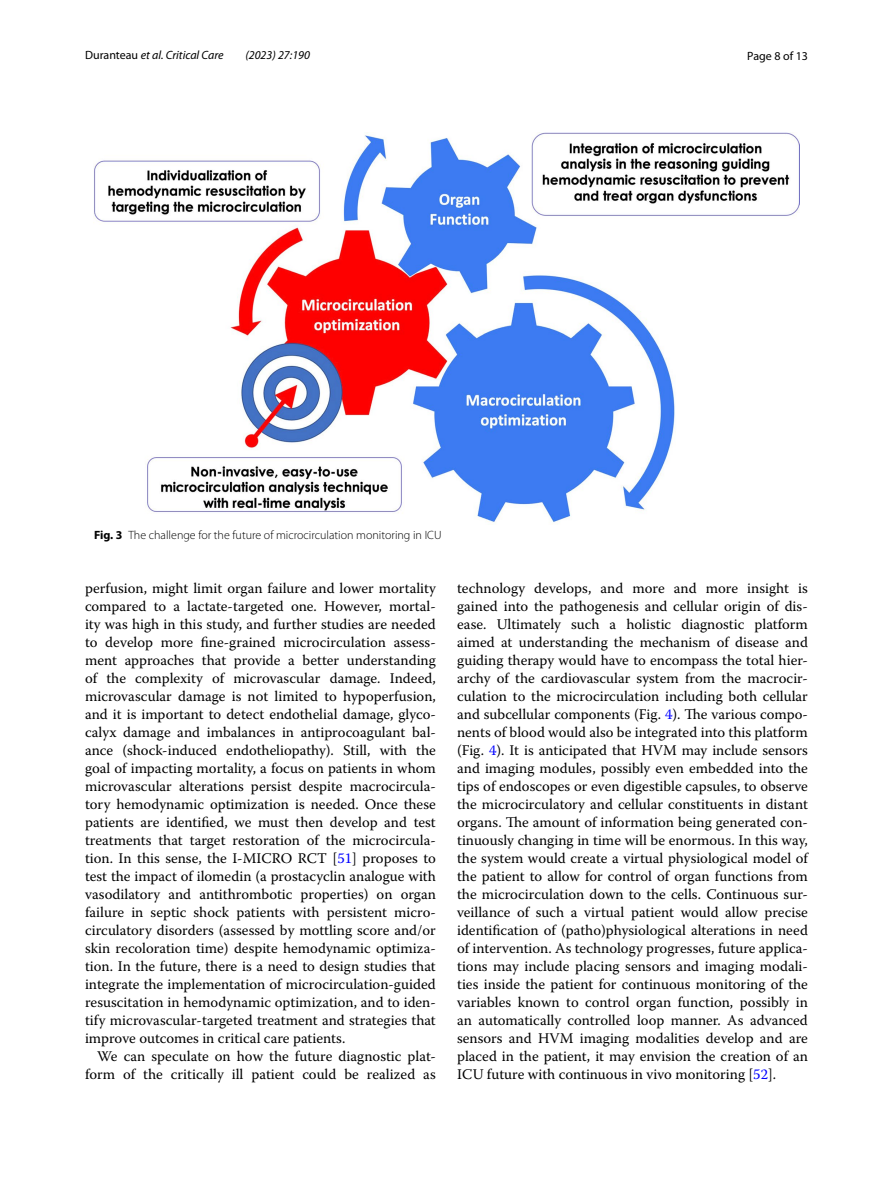
<style>
.page{position:relative;width:893px;height:1187px;background:#fff}
.page>*{position:absolute;margin:0;border:0;box-sizing:border-box;transform-origin:0 0}
.t1{font:14.7px/18px "Warnock Pro";color:#000;text-align:justify}
.t2{font:300 12px "Myriad Pro";color:#000}
.t3{font:italic 12px "Myriad Pro";color:#000}
.t4{font:12px "Myriad Pro";color:#000}
.s1{font-style:normal}
.s2{font-weight:700}
.s3{color:#00f}
</style>
<div class="page">
<img style="left:94px;top:133px;width:705px;height:391px">
<p class="t3" style="left:85px;top:48px;width:140px"><span class="s1">Duranteau</span> et al. Critical Care</p>
<p class="t3" style="left:245px;top:48px;width:66px">(2023) 27:190</p>
<p class="t4" style="left:747px;top:48px;width:62px">Page 8 of 13</p>
<p class="t2" style="left:94px;top:529px;width:349px"><span class="s2">Fig. 3</span> The challenge for the future of microcirculation monitoring in ICU</p>
<p class="t1" style="left:85px;top:578px;width:352px">perfusion, might limit organ failure and lower mortality compared to a lactate-targeted one. However, mortal&shy;ity was high in this study, and further studies are needed to develop more fine-grained microcirculation assess&shy;ment approaches that provide a better understanding of the complexity of microvascular damage. Indeed, microvascular damage is not limited to hypoperfusion, and it is important to detect endothelial damage, glyco&shy;calyx damage and imbalances in antiprocoagulant bal&shy;ance (shock-induced endotheliopathy). Still, with the goal of impacting mortality, a focus on patients in whom microvascular alterations persist despite macrocircula&shy;tory hemodynamic optimization is needed. Once these patients are identified, we must then develop and test treatments that target restoration of the microcircula&shy;tion. In this sense, the I-MICRO RCT [<span class="s3">51</span>] proposes to test the impact of ilomedin (a prostacyclin analogue with vasodilatory and antithrombotic properties) on organ failure in septic shock patients with persistent micro&shy;circulatory disorders (assessed by mottling score and/or skin recoloration time) despite hemodynamic optimiza&shy;tion. In the future, there is a need to design studies that integrate the implementation of microcirculation-guided resuscitation in hemodynamic optimization, and to iden&shy;tify microvascular-targeted treatment and strategies that improve outcomes in critical care patients.</p>
<p class="t1" style="left:85px;top:1046px;width:352px;text-align:right">We can speculate on how the future diagnostic plat&shy;form of the critically ill patient could be realized as</p>
<p class="t1" style="left:457px;top:578px;width:352px">technology develops, and more and more insight is gained into the pathogenesis and cellular origin of dis&shy;ease. Ultimately such a holistic diagnostic platform aimed at understanding the mechanism of disease and guiding therapy would have to encompass the total hier&shy;archy of the cardiovascular system from the macrocir&shy;culation to the microcirculation including both cellular and subcellular components (Fig. <span class="s3">4</span>). The various compo&shy;nents of blood would also be integrated into this platform (Fig. <span class="s3">4</span>). It is anticipated that HVM may include sensors and imaging modules, possibly even embedded into the tips of endoscopes or even digestible capsules, to observe the microcirculatory and cellular constituents in distant organs. The amount of information being generated con&shy;tinuously changing in time will be enormous. In this way, the system would create a virtual physiological model of the patient to allow for control of organ functions from the microcirculation down to the cells. Continuous sur&shy;veillance of such a virtual patient would allow precise identification of (patho)physiological alterations in need of intervention. As technology progresses, future applica&shy;tions may include placing sensors and imaging modali&shy;ties inside the patient for continuous monitoring of the variables known to control organ function, possibly in an automatically controlled loop manner. As advanced sensors and HVM imaging modalities develop and are placed in the patient, it may envision the creation of an ICU future with continuous in vivo monitoring [<span class="s3">52</span>].</p>
</div>
